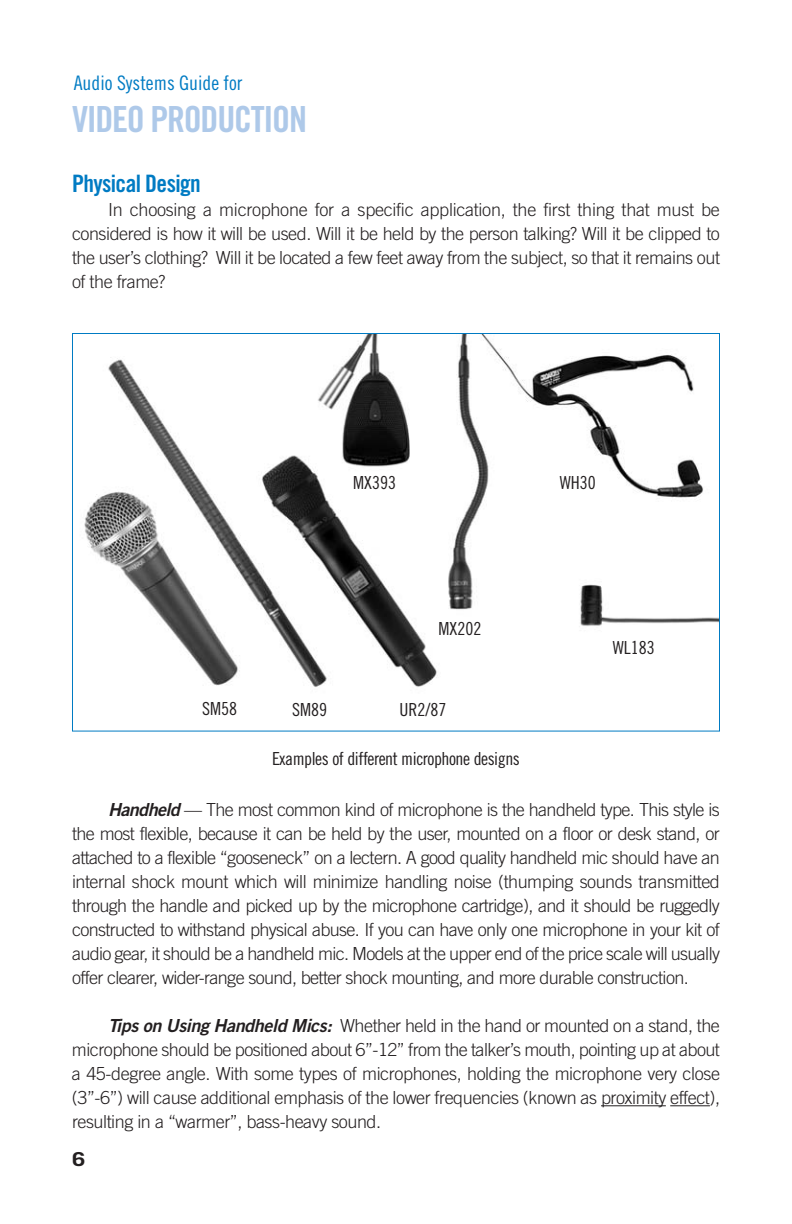
<style>
.page{position:relative;width:792px;height:1224px;background:#fff}
.page>*{position:absolute;margin:0;border:0;box-sizing:border-box;transform-origin:0 0}
.t1{font:36px "Trade Gothic Bold Cond Twenty";letter-spacing:-.035em;color:#aec9e9}
.t2{font:24px "Trade Gothic Bold Cond Twenty";letter-spacing:-.025em;color:#007bc3}
.t3{font:20px "Trade Gothic Cond Eighteen";color:#007bc3}
.t4{font:700 19.2px "Trade Gothic";color:#231f20;scale:1.25 1}
.t5{font:300 18px/24px "Trade Gothic";letter-spacing:-.025em;color:#231f20;text-align:justify}
.t6{font:18px "Trade Gothic Cond Eighteen";letter-spacing:-.025em;color:#231f20}
.s1{font-family:"Trade Gothic Bold Two";font-weight:400;font-style:italic}
</style>
<div class="page">
<hr style="left:601px;top:1105px;width:65px;height:1px;background:#231f20">
<hr style="left:670px;top:1105px;width:40px;height:1px;background:#231f20">
<img style="left:84px;top:335px;width:634px;height:352px">
<p class="t3" style="left:74px;top:76px;width:170px">Audio Systems Guide for</p>
<h1 class="t1" style="left:72px;top:106px;width:237px">VIDEO PRODUCTION</h1>
<h2 class="t2" style="left:72px;top:175px;width:130px">Physical Design</h2>
<p class="t5" style="left:72px;top:199px;width:650px;text-indent:36px">In choosing a microphone for a specific application, the first thing that must be considered is how it will be used. Will it be held by the person talking? Will it be clipped to the user’s clothing? Will it be located a few feet away from the subject, so that it remains out of the frame?</p>
<p class="t6" style="left:353px;top:476px;width:44px">MX393</p>
<p class="t6" style="left:560px;top:476px;width:37px">WH30</p>
<p class="t6" style="left:438px;top:622px;width:44px">MX202</p>
<p class="t6" style="left:202px;top:702px;width:36px">SM58</p>
<p class="t6" style="left:292px;top:703px;width:36px">SM89</p>
<p class="t6" style="left:399px;top:703px;width:48px">UR2/87</p>
<p class="t6" style="left:272px;top:752px;width:249px">Examples of different microphone designs</p>
<p class="t6" style="left:613px;top:641px;width:43px">WL183</p>
<p class="t5" style="left:72px;top:799px;width:650px;text-indent:36px"><span class="s1">Handheld</span>— The most common kind of microphone is the handheld type. This style is the most flexible, because it can be held by the user, mounted on a floor or desk stand, or attached to a flexible “gooseneck” on a lectern. A good quality handheld mic should have an internal shock mount which will minimize handling noise (thumping sounds transmitted through the handle and picked up by the microphone cartridge), and it should be ruggedly constructed to withstand physical abuse. If you can have only one micro phone in your kit of audio gear, it should be a handheld mic. Models at the upper end of the price scale will usually offer clearer, wider-range sound, better shock mounting, and more durable construction.</p>
<p class="t5" style="left:72px;top:1015px;width:650px;text-indent:36px"><span class="s1">Tips on Using Handheld Mics:</span> Whether held in the hand or mounted on a stand, the microphone should be positioned about 6”-12” from the talker’s mouth, pointing up at about a 45-degree angle. With some types of microphones, holding the microphone very close (3”-6”) will cause additional emphasis of the lower frequencies (known as proximity effect), resulting in a “warmer”, bass-heavy sound.</p>
<p class="t4" style="left:72px;top:1152px;width:12px">6</p>
</div>
